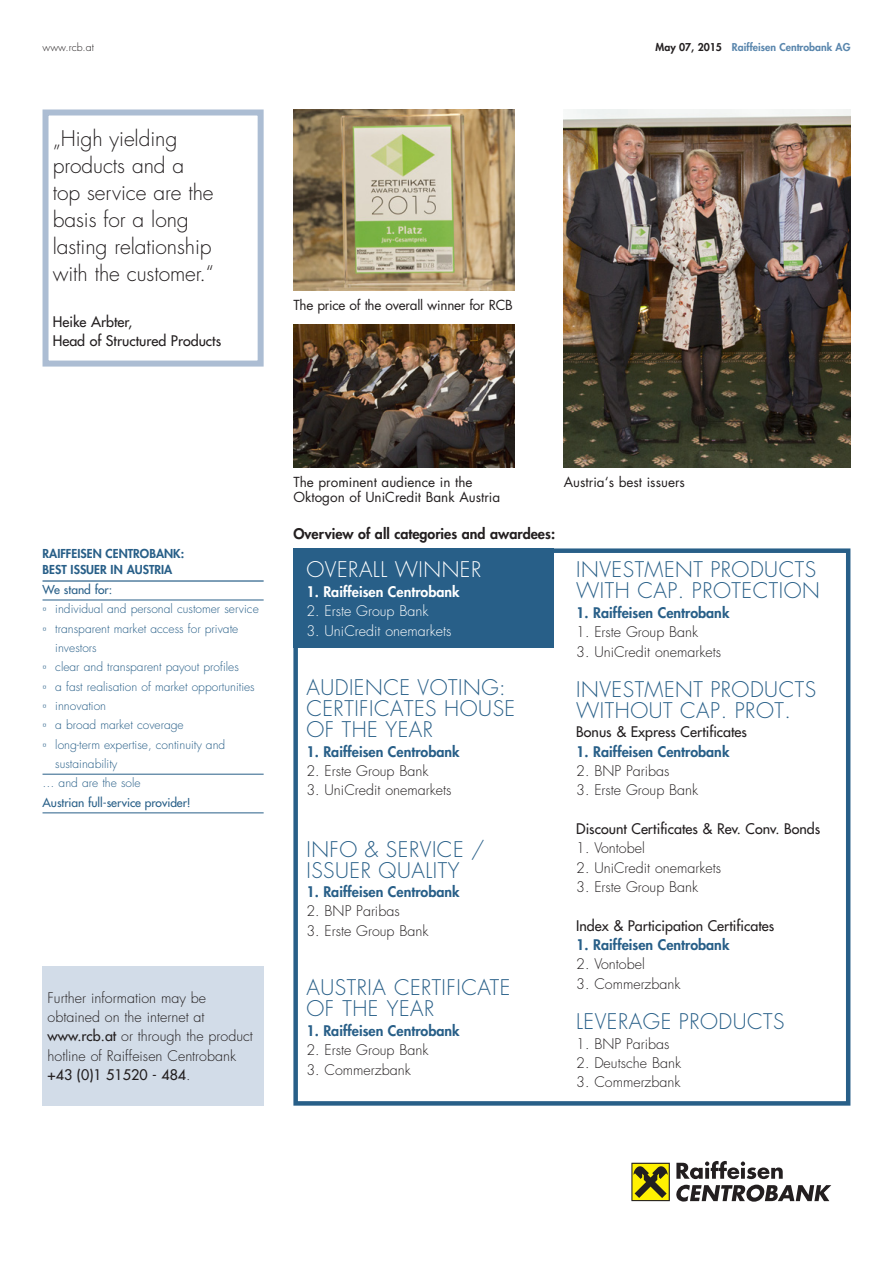
<style>
.page{position:relative;width:893px;height:1263px;background:#fff}
.page>*{position:absolute;margin:0;border:0;box-sizing:border-box;transform-origin:0 0}
.Subheader{font:300 21px/21px "Futura";letter-spacing:.025em;color:#285f88}
.Lead-in{font:300 21px/27px "Futura";letter-spacing:-.005em;color:#231f20}
.Subheader-2{font:300 21px "Futura";letter-spacing:.025em;color:#fff}
.t1{font:300 14.25px/19.4px "Futura";color:#231f20}
.t2{font:800 14.25px "Futura";color:#285f88}
.Lead-in-2{font:14.25px/19.4px "Futura";color:#231f20}
.t3{font:300 14.25px "Futura";color:#fff}
.Subheader_2{font:800 14.25px "Futura";color:#231f20}
.t4{font:800 14.25px "Futura";color:#fff}
.t5{font:13.5px "Futura";color:#231f20}
.t6{font:13.5px "Futura";letter-spacing:-.02em;color:#231f20}
.t7{font:300 12px/19.4px "Futura";color:#285f88}
.Spalte-Key_Facts{font:12px/19.4px "Futura";letter-spacing:-.005em;color:#285f88}
.Spalte-Headline{font:800 12px/16.5px "Futura";color:#285f88}
.Kopfzeile{font:800 10.5px "Futura";color:#5986ad}
.Kopfzeile-2{font:300 10.5px "Futura";color:#231f20}
.s1{color:#231f20}
.s2{font-family:"Trebuchet MS";font-weight:400}
.s3{font-weight:300}
.s4{font-weight:400}
</style>
<div class="page">
<svg style="left:631px;top:1163px;width:39px;height:38px"></svg>
<div style="left:632px;top:1164px;width:37px;height:36px;background:#fff101"></div>
<svg style="left:633px;top:1166px;width:35px;height:32px"></svg>
<svg style="left:676px;top:1161px;width:155px;height:41px"></svg>
<hr style="left:43px;top:580px;width:221px;height:2px;background:#285f88">
<hr style="left:43px;top:600px;width:221px;height:1px;background:#285f88">
<hr style="left:43px;top:774px;width:221px;height:1px;background:#285f88">
<hr style="left:43px;top:813px;width:221px;height:1px;background:#285f88">
<div style="left:293px;top:548px;width:261px;height:100px;background:#285f88"></div>
<div style="left:293px;top:548px;width:557px;height:558px;border:4px solid #285f88"></div>
<div style="left:43px;top:966px;width:221px;height:140px;background:#d2dce8"></div>
<img style="left:564px;top:109px;width:286px;height:358px">
<img style="left:293px;top:324px;width:221px;height:144px">
<img style="left:294px;top:109px;width:220px;height:182px">
<div style="left:43px;top:109px;width:221px;height:258px;border:6px solid #acbdd3"></div>
<p class="Kopfzeile-2" style="left:43px;top:40px;width:53px">www.rcb.at</p>
<p class="Lead-in" style="left:53px;top:125px;width:163px">„High yielding products and a top service are the basis for a long lasting relationship with the customer.“</p>
<p class="Lead-in-2" style="left:53px;top:312px;width:170px">Heike Arbter,<br>Head of Structured Products</p>
<p class="t6" style="left:293px;top:296px;width:221px">The price of the overall winner for RCB</p>
<p class="Kopfzeile" style="left:656px;top:40px;width:196px"><span class="s1">May 07, 2015</span> Raiffeisen Centrobank AG</p>
<p class="Spalte-Headline" style="left:43px;top:545px;width:143px">RAIFFEISEN CENTROBANK:<br>BEST ISSUER IN AUSTRIA</p>
<p class="Spalte-Key_Facts" style="left:43px;top:580px;width:71px">We stand for:</p>
<p class="t7" style="left:43px;top:599px;width:218px"><span class="s2">▫</span> individual and personal customer service</p>
<p class="t7" style="left:55px;top:619px;width:185px;text-indent:-13px"><span class="s2">▫</span> transparent market access for private investors</p>
<p class="t7" style="left:43px;top:657px;width:198px"><span class="s2">▫</span> clear and transparent payout profiles</p>
<p class="t7" style="left:43px;top:677px;width:214px"><span class="s2">▫</span> a fast realisation of market opportunities</p>
<p class="t7" style="left:43px;top:696px;width:65px"><span class="s2">▫</span> innovation</p>
<p class="t7" style="left:43px;top:715px;width:143px"><span class="s2">▫</span> a broad market coverage</p>
<p class="t7" style="left:55px;top:735px;width:172px;text-indent:-13px"><span class="s2">▫</span> long-term expertise, continuity and sustainability</p>
<p class="Spalte-Key_Facts" style="left:43px;top:773px;width:150px"><span class="s3">… and are the sole<br></span>Austrian full-service provider!</p>
<p class="t1" style="left:48px;top:988px;width:207px">Further information may be obtained on the internet at <span class="s4">www.rcb.at</span> or through the product hotline of Raiffeisen Centrobank <span class="s4">+43 (0)1 51520 - 484</span>.</p>
<p class="t5" style="left:293px;top:473px;width:181px">The prominent audience in the</p>
<p class="t5" style="left:564px;top:473px;width:123px">Austria‘s best issuers</p>
<p class="t5" style="left:293px;top:488px;width:208px">Oktogon of UniCredit Bank Austria</p>
<p class="Subheader_2" style="left:293px;top:524px;width:263px">Overview of all categories and awardees:</p>
<p class="Subheader-2" style="left:306px;top:557px;width:176px">OVERALL WINNER</p>
<p class="t4" style="left:306px;top:582px;width:155px">1. Raiffeisen Centrobank</p>
<p class="t3" style="left:306px;top:602px;width:124px">2. Erste Group Bank</p>
<p class="t3" style="left:306px;top:622px;width:147px">3. UniCredit onemarkets</p>
<p class="Subheader" style="left:306px;top:678px;width:210px">AUDIENCE VOTING:<br>CERTIFICATES HOUSE<br>OF THE YEAR</p>
<p class="t2" style="left:306px;top:742px;width:155px">1. Raiffeisen Centrobank</p>
<p class="t1" style="left:306px;top:761px;width:124px">2. Erste Group Bank</p>
<p class="t1" style="left:306px;top:781px;width:147px">3. UniCredit onemarkets</p>
<p class="Subheader" style="left:306px;top:839px;width:180px">INFO &amp; SERVICE /<br>ISSUER QUALITY</p>
<p class="t2" style="left:306px;top:883px;width:155px">1. Raiffeisen Centrobank</p>
<p class="t1" style="left:306px;top:902px;width:95px">2. BNP Paribas</p>
<p class="t1" style="left:306px;top:921px;width:124px">3. Erste Group Bank</p>
<p class="Subheader" style="left:306px;top:978px;width:205px">AUSTRIA CERTIFICATE<br>OF THE YEAR</p>
<p class="t2" style="left:306px;top:1021px;width:155px">1. Raiffeisen Centrobank</p>
<p class="t1" style="left:306px;top:1041px;width:124px">2. Erste Group Bank</p>
<p class="t1" style="left:306px;top:1060px;width:106px">3. Commerzbank</p>
<p class="Subheader" style="left:576px;top:560px;width:241px">INVESTMENT PRODUCTS</p>
<p class="Subheader" style="left:576px;top:581px;width:245px">WITH CAP. PROTECTION</p>
<p class="t2" style="left:576px;top:603px;width:155px">1. Raiffeisen Centrobank</p>
<p class="t1" style="left:576px;top:623px;width:124px">1. Erste Group Bank</p>
<p class="t1" style="left:576px;top:642px;width:147px">3. UniCredit onemarkets</p>
<p class="Subheader" style="left:576px;top:679px;width:241px">INVESTMENT PRODUCTS</p>
<p class="Subheader" style="left:576px;top:700px;width:216px">WITHOUT CAP. PROT.</p>
<p class="Lead-in-2" style="left:576px;top:722px;width:172px">Bonus &amp; Express Certificates</p>
<p class="t2" style="left:576px;top:742px;width:155px">1. Raiffeisen Centrobank</p>
<p class="t1" style="left:576px;top:761px;width:95px">2. BNP Paribas</p>
<p class="t1" style="left:576px;top:781px;width:124px">3. Erste Group Bank</p>
<p class="Lead-in-2" style="left:576px;top:819px;width:246px">Discount Certificates &amp; Rev. Conv. Bonds</p>
<p class="t1" style="left:576px;top:839px;width:70px">1. Vontobel</p>
<p class="t1" style="left:576px;top:858px;width:147px">2. UniCredit onemarkets</p>
<p class="t1" style="left:576px;top:878px;width:124px">3. Erste Group Bank</p>
<p class="Lead-in-2" style="left:576px;top:916px;width:200px">Index &amp; Participation Certificates</p>
<p class="t2" style="left:576px;top:936px;width:155px">1. Raiffeisen Centrobank</p>
<p class="t1" style="left:576px;top:955px;width:70px">2. Vontobel</p>
<p class="t1" style="left:576px;top:974px;width:106px">3. Commerzbank</p>
<p class="Subheader" style="left:576px;top:1012px;width:210px">LEVERAGE PRODUCTS</p>
<p class="t1" style="left:576px;top:1034px;width:95px">1. BNP Paribas</p>
<p class="t1" style="left:576px;top:1053px;width:106px">2. Deutsche Bank</p>
<p class="t1" style="left:576px;top:1073px;width:106px">3. Commerzbank</p>
</div>
